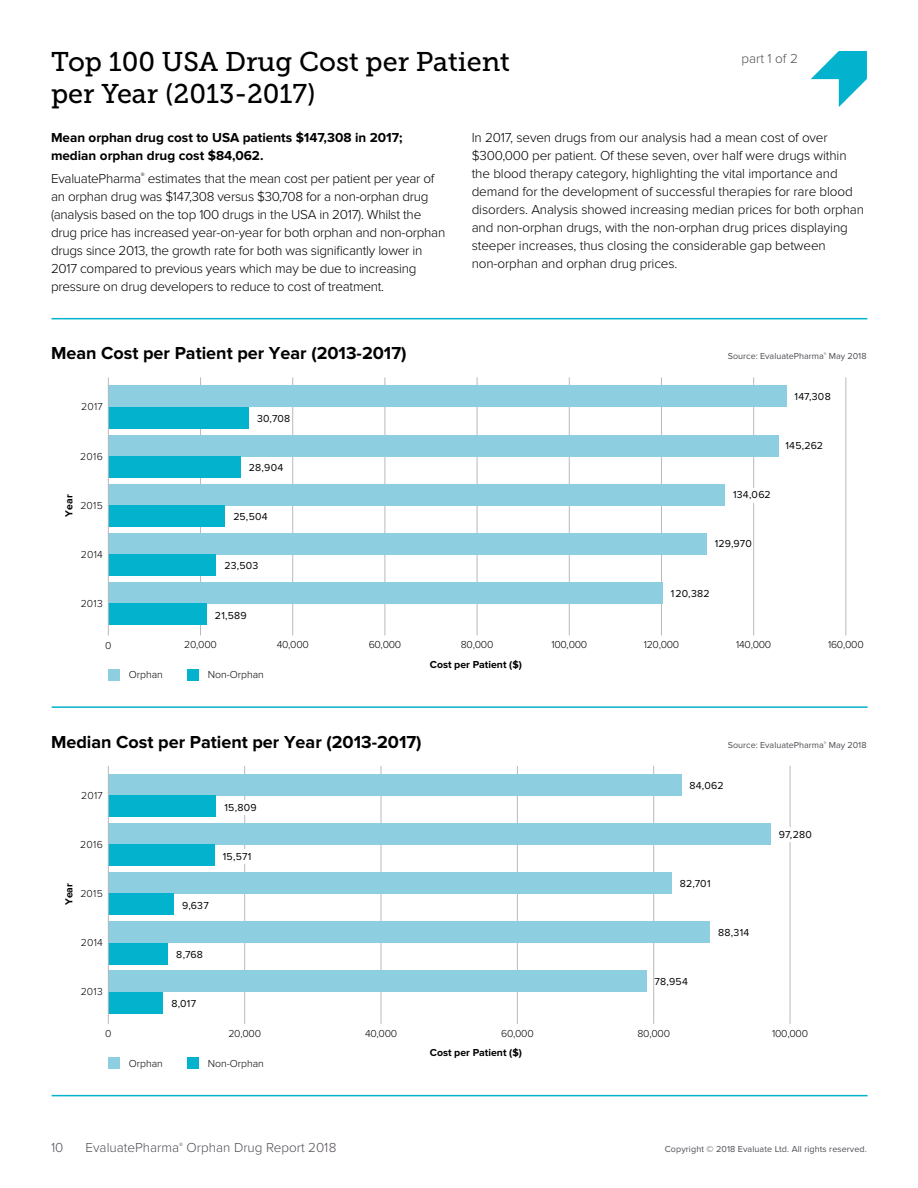
<style>
.page{position:relative;width:918px;height:1188px;background:#fff}
.page>*{position:absolute;margin:0;border:0;box-sizing:border-box;transform-origin:0 0}
.t1{font:27px/31.5px "Museo Slab 500";color:#000}
.t2{font:700 18px "Proxima Nova";color:#000}
.t3{font:300 13.5px/18px "Proxima Nova";letter-spacing:-.01em;color:#000}
.t4{font:700 13.5px/18px "Proxima Nova";color:#000}
.t5{font:300 13.5px "Proxima Nova";color:#514d54}
.t6{font:300 10.5px "Proxima Nova";color:#000}
.t7{font:10.5px "Proxima Nova";letter-spacing:.02em;color:#000}
.t8{font:700 10.5px "Proxima Nova";color:#000}
.t9{font:9px "Proxima Nova";color:#514d54}
</style>
<div class="page">
<svg style="left:811px;top:51px;width:56px;height:56px"></svg>
<hr style="left:790px;top:766px;width:1px;height:258px;background:#bab8bc">
<hr style="left:381px;top:766px;width:1px;height:258px;background:#bab8bc">
<hr style="left:292px;top:377px;width:1px;height:258px;background:#bab8bc">
<hr style="left:200px;top:377px;width:1px;height:258px;background:#bab8bc">
<hr style="left:661px;top:377px;width:1px;height:258px;background:#bab8bc">
<hr style="left:753px;top:377px;width:1px;height:258px;background:#bab8bc">
<div style="left:735px;top:488px;width:35px;height:15px;background:#fff"></div>
<hr style="left:385px;top:377px;width:1px;height:258px;background:#bab8bc">
<hr style="left:477px;top:377px;width:1px;height:258px;background:#bab8bc">
<hr style="left:569px;top:377px;width:1px;height:258px;background:#bab8bc">
<hr style="left:845px;top:377px;width:1px;height:258px;background:#bab8bc">
<hr style="left:51px;top:318px;width:816px;height:1px;background:#03b3cd">
<hr style="left:52px;top:706px;width:816px;height:2px;background:#03b3cd">
<div style="left:108px;top:669px;width:12px;height:12px;background:#8dcee0"></div>
<div style="left:187px;top:669px;width:12px;height:12px;background:#03b3cd"></div>
<div style="left:108px;top:435px;width:671px;height:21px;background:#8dcee0"></div>
<div style="left:108px;top:456px;width:133px;height:21px;background:#03b3cd"></div>
<div style="left:108px;top:484px;width:617px;height:21px;background:#8dcee0"></div>
<div style="left:108px;top:505px;width:117px;height:22px;background:#03b3cd"></div>
<div style="left:108px;top:533px;width:599px;height:21px;background:#8dcee0"></div>
<div style="left:108px;top:554px;width:108px;height:22px;background:#03b3cd"></div>
<div style="left:108px;top:582px;width:555px;height:22px;background:#8dcee0"></div>
<div style="left:108px;top:604px;width:99px;height:21px;background:#03b3cd"></div>
<hr style="left:244px;top:766px;width:1px;height:258px;background:#bab8bc">
<div style="left:223px;top:800px;width:35px;height:14px;background:#fff"></div>
<div style="left:223px;top:849px;width:35px;height:15px;background:#fff"></div>
<div style="left:777px;top:827px;width:34px;height:14px;background:#fff"></div>
<hr style="left:517px;top:766px;width:1px;height:258px;background:#bab8bc">
<hr style="left:653px;top:766px;width:1px;height:258px;background:#bab8bc">
<hr style="left:52px;top:1095px;width:816px;height:1px;background:#03b3cd">
<div style="left:108px;top:1057px;width:12px;height:12px;background:#8dcee0"></div>
<div style="left:187px;top:1057px;width:12px;height:12px;background:#03b3cd"></div>
<div style="left:108px;top:774px;width:574px;height:22px;background:#8dcee0"></div>
<div style="left:108px;top:796px;width:108px;height:21px;background:#03b3cd"></div>
<div style="left:108px;top:823px;width:663px;height:22px;background:#8dcee0"></div>
<div style="left:108px;top:845px;width:106px;height:21px;background:#03b3cd"></div>
<div style="left:108px;top:873px;width:564px;height:21px;background:#8dcee0"></div>
<div style="left:108px;top:894px;width:66px;height:21px;background:#03b3cd"></div>
<div style="left:108px;top:922px;width:602px;height:21px;background:#8dcee0"></div>
<div style="left:108px;top:943px;width:60px;height:21px;background:#03b3cd"></div>
<div style="left:108px;top:971px;width:539px;height:21px;background:#8dcee0"></div>
<div style="left:108px;top:992px;width:55px;height:21px;background:#03b3cd"></div>
<hr style="left:108px;top:766px;width:1px;height:258px;background:#bab8bc">
<div style="left:108px;top:386px;width:679px;height:21px;background:#8dcee0"></div>
<div style="left:108px;top:407px;width:141px;height:21px;background:#03b3cd"></div>
<hr style="left:108px;top:377px;width:1px;height:258px;background:#bab8bc">
<h1 class="t1" style="left:51px;top:46px;width:460px">Top 100 USA Drug Cost per Patient per Year (2013-2017)</h1>
<p class="t5" style="left:741px;top:51px;width:58px">part 1 of 2</p>
<p class="t4" style="left:51px;top:129px;width:353px">Mean orphan drug cost to USA patients $147,308 in 2017; median orphan drug cost $84,062.</p>
<p class="t3" style="left:51px;top:170px;width:396px">EvaluatePharma<sup>®</sup> estimates that the mean cost per patient per year of an orphan drug was $147,308 versus $30,708 for a non-orphan drug (analysis based on the top 100 drugs in the USA in 2017). Whilst the drug price has increased year-on-year for both orphan and non-orphan drugs since 2013, the growth rate for both was significantly lower in 2017 compared to previous years which may be due to increasing pressure on drug developers to reduce to cost of treatment.</p>
<h2 class="t2" style="left:51px;top:343px;width:357px">Mean Cost per Patient per Year (2013-2017)</h2>
<p class="t6" style="left:81px;top:401px;width:23px">2017</p>
<p class="t6" style="left:80px;top:450px;width:24px">2016</p>
<p class="t8" style="left:63px;top:517px;width:24px;rotate:-90deg">Year</p>
<p class="t6" style="left:80px;top:499px;width:24px">2015</p>
<p class="t6" style="left:81px;top:548px;width:23px">2014</p>
<p class="t6" style="left:81px;top:597px;width:24px">2013</p>
<p class="t7" style="left:257px;top:413px;width:35px">30,708</p>
<p class="t7" style="left:249px;top:462px;width:36px">28,904</p>
<p class="t7" style="left:233px;top:511px;width:36px">25,504</p>
<p class="t7" style="left:225px;top:560px;width:35px">23,503</p>
<p class="t7" style="left:215px;top:609px;width:33px">21,589</p>
<p class="t3" style="left:472px;top:129px;width:394px">In 2017, seven drugs from our analysis had a mean cost of over $300,000 per patient. Of these seven, over half were drugs within the blood therapy category, highlighting the vital importance and demand for the development of successful therapies for rare blood disorders. Analysis showed increasing median prices for both orphan and non-orphan drugs, with the non-orphan drug prices displaying steeper increases, thus closing the considerable gap between non-orphan and orphan drug prices.</p>
<p class="t9" style="left:728px;top:351px;width:140px">Source: EvaluatePharma<sup>®</sup> May 2018</p>
<p class="t7" style="left:795px;top:391px;width:38px">147,308</p>
<p class="t7" style="left:786px;top:440px;width:39px">145,262</p>
<p class="t7" style="left:733px;top:489px;width:39px">134,062</p>
<p class="t7" style="left:715px;top:538px;width:39px">129,970</p>
<p class="t7" style="left:671px;top:587px;width:40px">120,382</p>
<p class="t6" style="left:105px;top:639px;width:8px">0</p>
<p class="t6" style="left:184px;top:639px;width:34px">20,000</p>
<p class="t6" style="left:277px;top:639px;width:34px">40,000</p>
<p class="t6" style="left:369px;top:639px;width:34px">60,000</p>
<p class="t6" style="left:461px;top:639px;width:34px">80,000</p>
<p class="t6" style="left:551px;top:639px;width:37px">100,000</p>
<p class="t6" style="left:644px;top:639px;width:37px">120,000</p>
<p class="t6" style="left:736px;top:639px;width:37px">140,000</p>
<p class="t6" style="left:828px;top:639px;width:37px">160,000</p>
<p class="t6" style="left:129px;top:669px;width:36px">Orphan</p>
<p class="t6" style="left:208px;top:669px;width:58px">Non-Orphan</p>
<p class="t8" style="left:430px;top:658px;width:94px">Cost per Patient ($)</p>
<h2 class="t2" style="left:51px;top:731px;width:372px">Median Cost per Patient per Year (2013-2017)</h2>
<p class="t6" style="left:81px;top:789px;width:23px">2017</p>
<p class="t6" style="left:80px;top:839px;width:24px">2016</p>
<p class="t8" style="left:63px;top:905px;width:24px;rotate:-90deg">Year</p>
<p class="t6" style="left:80px;top:888px;width:24px">2015</p>
<p class="t6" style="left:81px;top:937px;width:23px">2014</p>
<p class="t6" style="left:81px;top:986px;width:24px">2013</p>
<p class="t7" style="left:224px;top:801px;width:34px">15,809</p>
<p class="t7" style="left:223px;top:850px;width:30px">15,571</p>
<p class="t7" style="left:182px;top:899px;width:28px">9,637</p>
<p class="t7" style="left:176px;top:948px;width:28px">8,768</p>
<p class="t7" style="left:171px;top:998px;width:26px">8,017</p>
<p class="t9" style="left:728px;top:740px;width:140px">Source: EvaluatePharma<sup>®</sup> May 2018</p>
<p class="t7" style="left:689px;top:779px;width:36px">84,062</p>
<p class="t7" style="left:680px;top:877px;width:32px">82,701</p>
<p class="t7" style="left:655px;top:976px;width:35px">78,954</p>
<p class="t7" style="left:718px;top:926px;width:33px">88,314</p>
<p class="t7" style="left:779px;top:828px;width:34px">97,280</p>
<p class="t6" style="left:105px;top:1027px;width:8px">0</p>
<p class="t6" style="left:228px;top:1027px;width:34px">20,000</p>
<p class="t6" style="left:501px;top:1027px;width:34px">60,000</p>
<p class="t6" style="left:638px;top:1027px;width:34px">80,000</p>
<p class="t6" style="left:365px;top:1027px;width:34px">40,000</p>
<p class="t6" style="left:772px;top:1027px;width:37px">100,000</p>
<p class="t6" style="left:129px;top:1057px;width:36px">Orphan</p>
<p class="t6" style="left:208px;top:1057px;width:58px">Non-Orphan</p>
<p class="t8" style="left:430px;top:1047px;width:94px">Cost per Patient ($)</p>
<p class="t5" style="left:86px;top:1140px;width:253px">EvaluatePharma<sup>®</sup> Orphan Drug Report 2018</p>
<p class="t5" style="left:51px;top:1140px;width:14px">10</p>
<p class="t9" style="left:665px;top:1144px;width:204px">Copyright © 2018 Evaluate Ltd. All rights reserved.</p>
</div>
